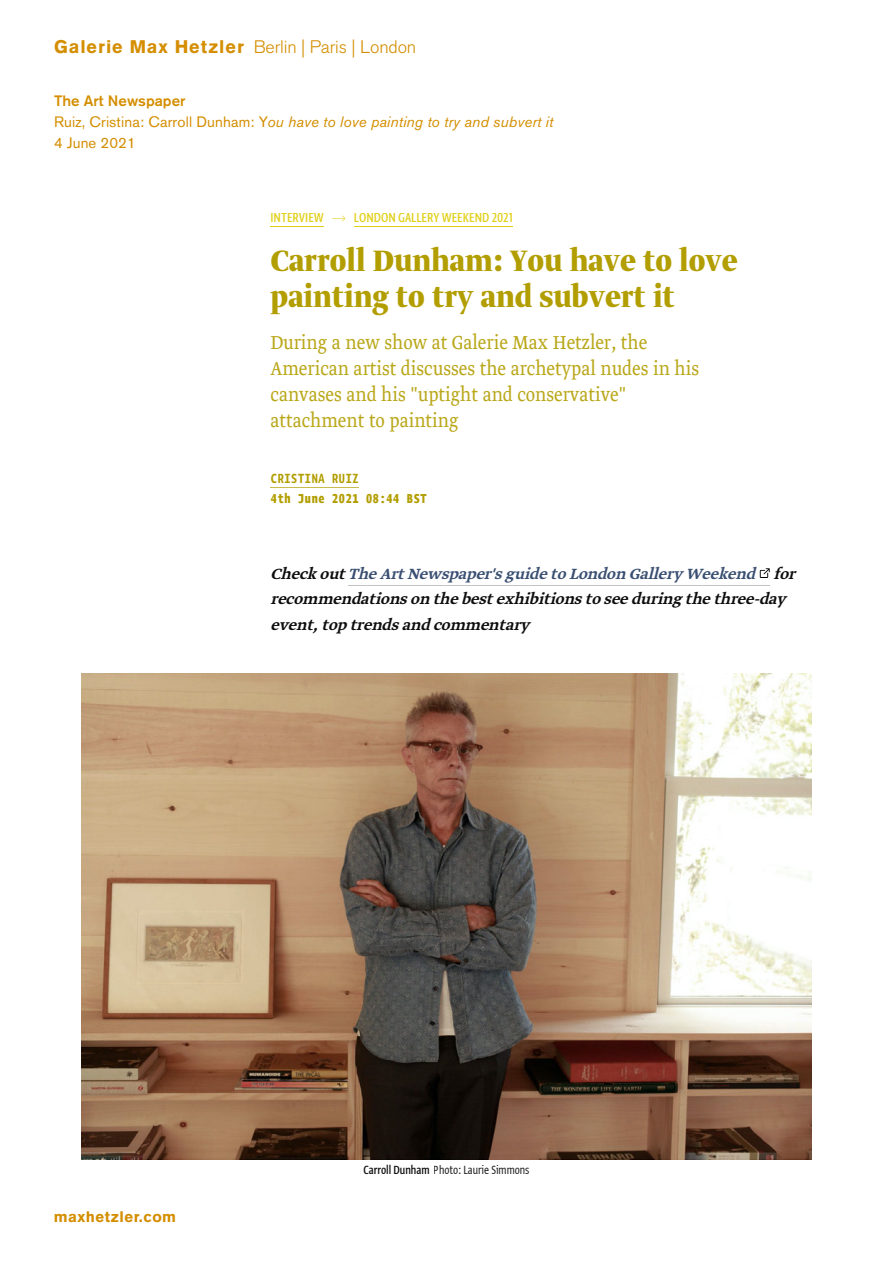
<style>
.page{position:relative;width:893px;height:1263px;background:#fff}
.page>*{position:absolute;margin:0;border:0;box-sizing:border-box;transform-origin:0 0}
.t1{font:700 35.25px/35.2px "Greta Display Narrow Pro";color:#b29e00}
.t2{font:300 22.35px/25.8px "Greta Text Narrow Pro";color:#b29e00}
.t3{font:18px "Akzidenz Grotesk BE Light Os F";letter-spacing:-.01em;color:#d48e00}
.t4{font:italic 500 17.1px/25.8px "Greta Text Pro";color:#0d0d0d}
.t5{font:500 15.45px "Greta Sans Cnd Pro";color:#decb00}
.t6{font:15.45px "Greta Mono Cnd Pro Hea";color:#b29e00}
.t7{font:15.45px "Greta Mono Cnd Pro Bld";color:#b29e00}
.t8{font:15px/21px "Akzidenz Grotesk BE";letter-spacing:.005em;color:#d48e00}
.t9{font:900 15px "Akzidenz Grotesk";letter-spacing:.03em;color:#d48e00}
.t10{font:13.8px "Greta Sans Cnd Pro";color:#0d0d0d}
.s1{font-family:"Akzidenz Grotesk";font-weight:900}
.s2{font-weight:500}
.s3{font-style:italic}
.s4{color:#3a4f71}
</style>
<div class="page">
<hr style="left:270px;top:226px;width:54px;height:1px;background:#decb00">
<svg style="left:332px;top:215px;width:13px;height:6px"></svg>
<hr style="left:354px;top:226px;width:159px;height:1px;background:#decb00">
<hr style="left:270px;top:487px;width:89px;height:1px;background:#b29e00">
<hr style="left:348px;top:585px;width:422px;height:1px;background:#c3c3c3">
<svg style="left:760px;top:568px;width:10px;height:10px"></svg>
<img style="left:82px;top:673px;width:729px;height:487px">
<p class="t3" style="left:54px;top:37px;width:364px"><span class="s1">Galerie Max Hetzler</span> Berlin | Paris | London</p>
<p class="t8" style="left:54px;top:90px;width:501px"><span class="s2">The Art Newspaper<br></span>Ruiz, Cristina: Carroll Dunham: Y<span class="s3">ou have to love painting to try and subvert it<br></span>4 June 2021</p>
<p class="t5" style="left:271px;top:207px;width:55px">INTERVIEW</p>
<p class="t5" style="left:354px;top:207px;width:160px">LONDON GALLERY WEEKEND 2021</p>
<h1 class="t1" style="left:271px;top:245px;width:468px">Carroll Dunham: You have to love painting to try and subvert it</h1>
<p class="t2" style="left:271px;top:331px;width:430px">During a new show at Galerie Max Hetzler, the American artist discusses the archetypal nudes in his canvases and his "uptight and conservative" attachment to painting</p>
<p class="t7" style="left:271px;top:468px;width:90px">CRISTINA RUIZ</p>
<p class="t6" style="left:271px;top:488px;width:158px">4th June 2021 08:44 BST</p>
<p class="t4" style="left:271px;top:561px;width:532px">Checkout<span class="s4">TheArtNewspaper'sguidetoLondonGalleryWeekend</span> for recommendationsonthebestexhibitionstoseeduringthethree-day event,toptrendsandcommentary</p>
<p class="t9" style="left:54px;top:1207px;width:124px">maxhetzler.com</p>
<p class="t10" style="left:363px;top:1160px;width:168px"><span class="s2">Carroll Dunham</span> Photo: Laurie Simmons</p>
</div>
